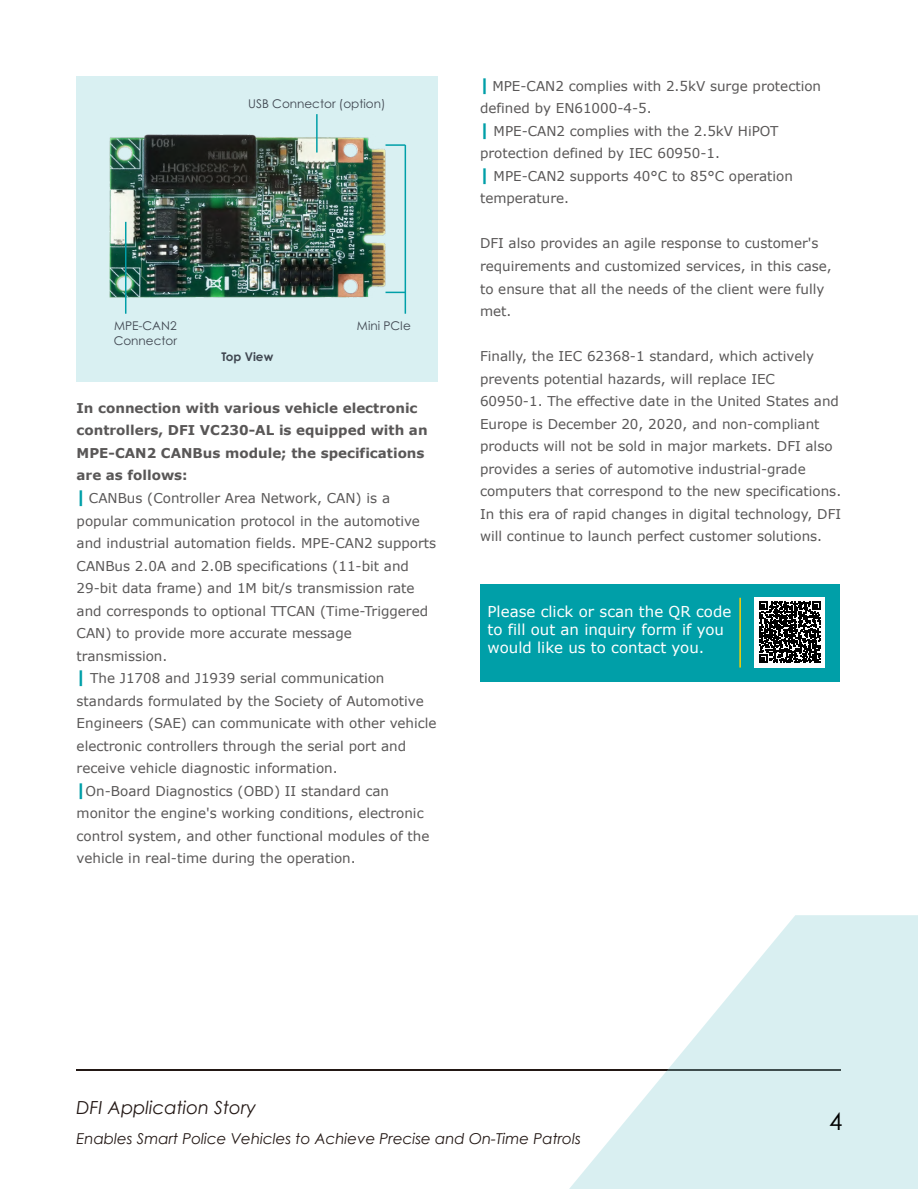
<style>
.page{position:relative;width:918px;height:1189px;background:#fff}
.page>*{position:absolute;margin:0;border:0;box-sizing:border-box;transform-origin:0 0}
.t1{font:24px "Century Gothic";color:#000}
.t2{font:italic 18px "Century Gothic";color:#231815}
.t3{font:15px/18px "Verdana";color:#fff}
.t4{font:italic 15px "Century Gothic";color:#231815}
.t5{font:13.5px/22.5px "Verdana";color:#595757}
.t6{font:12px/14.4px "Century Gothic Pro";color:#414852}
.t7{font:700 12px "Century Gothic Pro";color:#414852}
.s1{font-weight:700}
.s2{font-weight:700;font-size:16.5px;color:#009fa8}
</style>
<div class="page">
<hr style="left:77px;top:1068px;width:764px;height:2px;background:#231815">
<svg style="left:569px;top:915px;width:349px;height:273px;fill:#d9eff1"></svg>
<div style="left:480px;top:583px;width:360px;height:98px;background:#009fa8"></div>
<hr style="left:739px;top:597px;width:2px;height:70px;background:#fdd000">
<div style="left:755px;top:596px;width:70px;height:71px;background:#fff"></div>
<div style="left:77px;top:77px;width:361px;height:305px;background:#d9f0f2"></div>
<img style="left:109px;top:134px;width:277px;height:163px">
<hr style="left:125px;top:222px;width:1px;height:91px;background:#009fa8">
<hr style="left:316px;top:114px;width:2px;height:38px;background:#009fa8">
<svg style="left:386px;top:144px;width:19px;height:2px"></svg>
<svg style="left:386px;top:291px;width:19px;height:2px"></svg>
<hr style="left:405px;top:145px;width:1px;height:168px;background:#009fa8">
<svg style="left:759px;top:601px;width:62px;height:61px"></svg>
<p class="t6" style="left:248px;top:96px;width:139px">USB Connector (option)</p>
<p class="t6" style="left:114px;top:318px;width:65px">MPE-CAN2<br>Connector</p>
<p class="t6" style="left:357px;top:318px;width:55px">Mini PCIe</p>
<p class="t7" style="left:221px;top:349px;width:53px">Top View</p>
<p class="t5" style="left:77px;top:396px;width:362px"><span class="s1">In connection with various vehicle electronic controllers, DFI VC230-AL is equipped with an MPE-CAN2 CANBus module; the specifications are as follows:<br></span><span class="s2">|</span> CANBus (Controller Area Network, CAN) is a popular communication protocol in the automotive and industrial automation fields. MPE-CAN2 supports CANBus 2.0A and 2.0B specifications (11-bit and 29-bit data frame) and 1M bit/s transmission rate and corresponds to optional TTCAN (Time-Triggered CAN) to provide more accurate message transmission.<br><span class="s2">|</span> The J1708 and J1939 serial communication standards formulated by the Society of Automotive Engineers (SAE) can communicate with other vehicle electronic controllers through the serial port and receive vehicle diagnostic information.<br><span class="s2">|</span>On-Board Diagnostics (OBD) II standard can monitor the engine's working conditions, electronic control system, and other functional modules of the vehicle in real-time during the operation.</p>
<p class="t5" style="left:480px;top:74px;width:343px"><span class="s2">|</span> MPE-CAN2 complies with 2.5kV surge protection defined by EN61000-4-5.<br><span class="s2">|</span> MPE-CAN2 complies with the 2.5kV HiPOT protection defined by IEC 60950-1.<br><span class="s2">|</span> MPE-CAN2 supports 40°C to 85°C operation temperature.</p>
<p class="t5" style="left:480px;top:232px;width:353px">DFI also provides an agile response to customer's requirements and customized services, in this case, to ensure that all the needs of the client were fully met.</p>
<p class="t5" style="left:480px;top:344px;width:363px">Finally, the IEC 62368-1 standard, which actively prevents potential hazards, will replace IEC<br>60950-1. The effective date in the United States and Europe is December 20, 2020, and non-compliant products will not be sold in major markets. DFI also provides a series of automotive industrial-grade computers that correspond to the new specifications.<br>In this era of rapid changes in digital technology, DFI will continue to launch perfect customer solutions.</p>
<p class="t3" style="left:488px;top:602px;width:245px">Please click or scan the QR code to fill out an inquiry form if you would like us to contact you.</p>
<h2 class="t2" style="left:77px;top:1094px;width:181px">DFI Application Story</h2>
<p class="t4" style="left:77px;top:1127px;width:506px">Enables Smart Police Vehicles to Achieve Precise and On-Time Patrols</p>
<h1 class="t1" style="left:829px;top:1104px;width:15px">4</h1>
</div>
